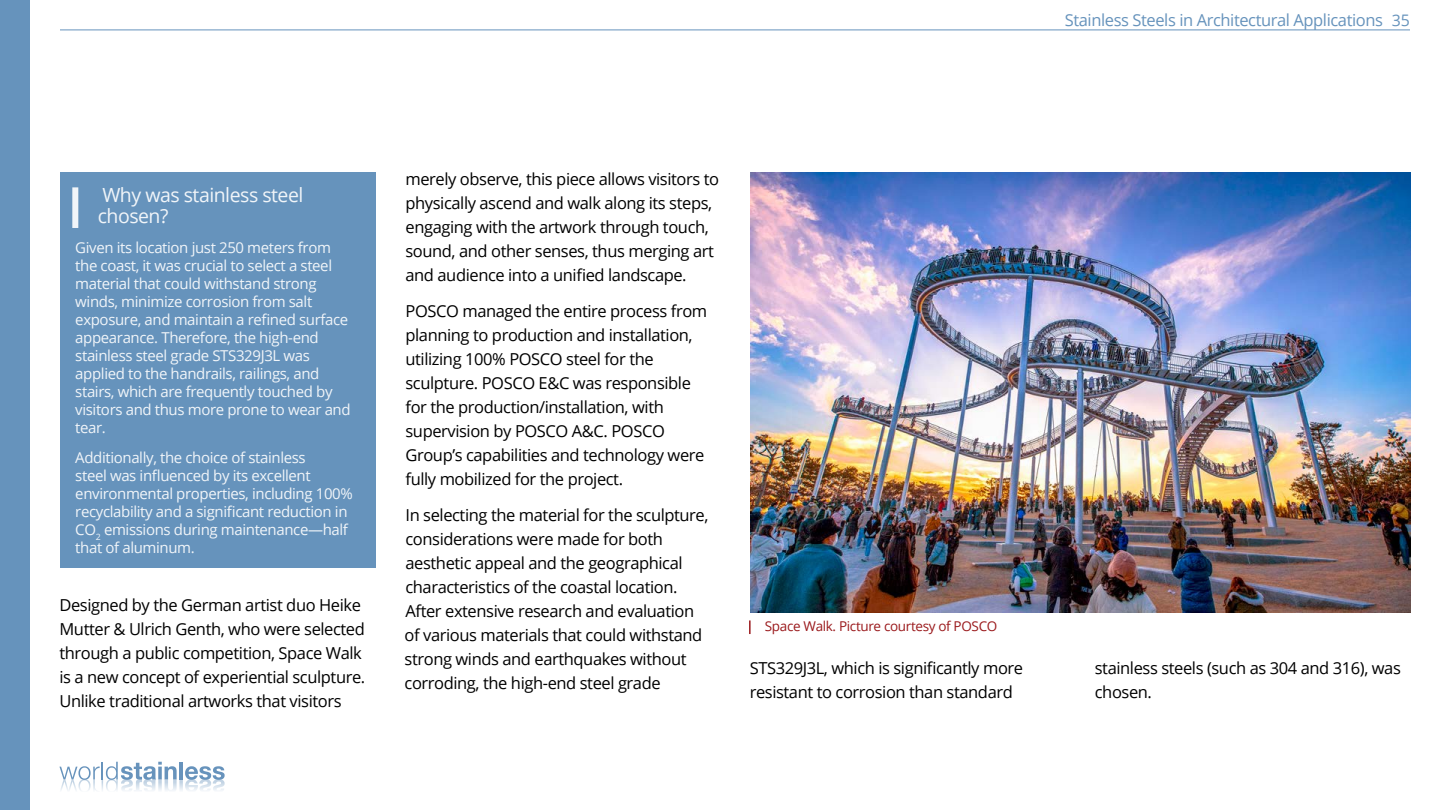
<style>
.page{position:relative;width:1440px;height:810px;background:#fff}
.page>*{position:absolute;margin:0;border:0;box-sizing:border-box;transform-origin:0 0}
.t1{font:19.5px/21px "Open Sans";letter-spacing:-.025em;color:#f1f5f9}
.t2{font:16.5px/24px "Open Sans";letter-spacing:-.025em;color:#000}
.t3{font:16.5px "Open Sans";letter-spacing:-.025em;color:#6693bc}
.t4{font:15px/18px "Open Sans";letter-spacing:-.025em;color:#f1f5f9}
.t5{font:13.5px "Open Sans";letter-spacing:-.025em;color:#9a191c}
.s1{font-size:15.9px}
</style>
<div class="page">
<div style="left:0;top:0;width:30px;height:810px;background:#6693bc"></div>
<div style="left:60px;top:172px;width:316px;height:396px;background:#6693bc"></div>
<div style="left:72px;top:187px;width:6px;height:41px;background:#f1f5f9"></div>
<img style="left:750px;top:173px;width:660px;height:440px">
<svg style="left:749px;top:620px;width:2px;height:14px"></svg>
<hr style="left:60px;top:30px;width:1350px;height:1px;background:#6693bc">
<svg style="left:59px;top:762px;width:166px;height:29px"></svg>
<p class="t3" style="left:1065px;top:8px;width:347px">Stainless Steels in Architectural Applications <span class="s1">35</span></p>
<p class="t1" style="left:98px;top:184px;width:207px">Why was stainless steel chosen?</p>
<p class="t4" style="left:75px;top:238px;width:277px">Given its location just 250 meters from the coast, it was crucial to select a steel material that could withstand strong winds, minimize corrosion from salt exposure, and maintain a refined surface appearance. Therefore, the high-end stainless steel grade STS329J3L was applied to the handrails, railings, and stairs, which are frequently touched by visitors and thus more prone to wear and tear.</p>
<p class="t4" style="left:75px;top:448px;width:279px">Additionally, the choice of stainless<br>steel was influenced by its excellent environmental properties, including 100% recyclability and a significant reduction in CO<sub>2</sub> emissions during maintenance—half that of aluminum.</p>
<p class="t2" style="left:59px;top:593px;width:307px">Designed by the German artist duo Heike Mutter &amp; Ulrich Genth, who were selected through a public competition, Space Walk is a new concept of experiential sculpture.<br>Unlike traditional artworks that visitors</p>
<p class="t2" style="left:406px;top:167px;width:315px">merely observe, this piece allows visitors to physically ascend and walk along its steps, engaging with the artwork through touch, sound, and other senses, thus merging art and audience into a unified landscape.</p>
<p class="t2" style="left:406px;top:299px;width:303px">POSCO managed the entire process from planning to production and installation, utilizing 100% POSCO steel for the sculpture. POSCO E&amp;C was responsible for the production/installation, with supervision by POSCO A&amp;C. POSCO Group’s capabilities and technology were fully mobilized for the project.</p>
<p class="t2" style="left:405px;top:503px;width:305px">In selecting the material for the sculpture, considerations were made for both aesthetic appeal and the geographical characteristics of the coastal location.<br>After extensive research and evaluation of various materials that could withstand strong winds and earthquakes without corroding, the high-end steel grade</p>
<p class="t5" style="left:765px;top:617px;width:234px">Space Walk. Picture courtesy of POSCO</p>
<p class="t2" style="left:750px;top:655px;width:275px">STS329J3L, which is significantly more resistant to corrosion than standard</p>
<p class="t2" style="left:1095px;top:655px;width:308px">stainless steels (such as 304 and 316), was chosen.</p>
</div>
